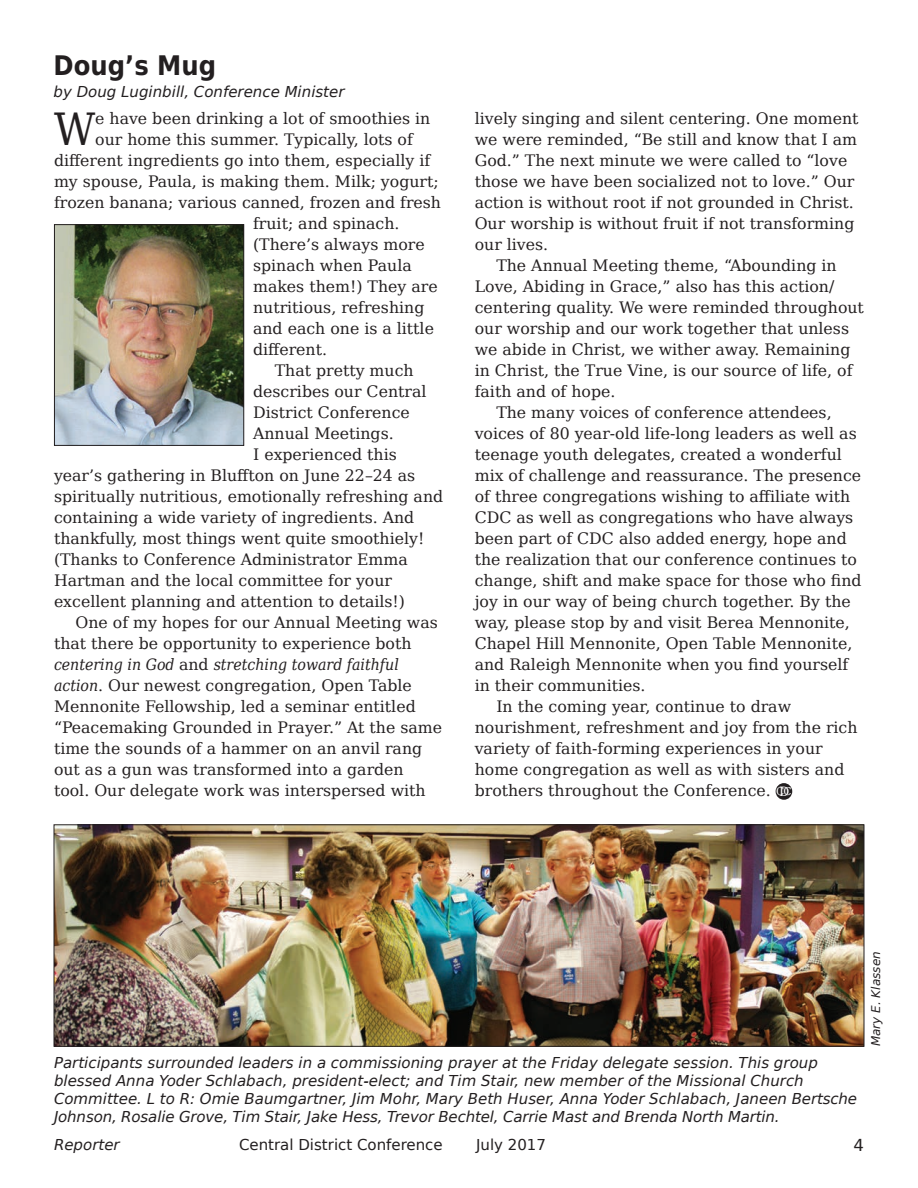
<style>
.page{position:relative;width:918px;height:1188px;background:#fff}
.page>*{position:absolute;margin:0;border:0;box-sizing:border-box;transform-origin:0 0}
.t1{font:44.55px "DejaVu Serif Condensed";color:#231f20}
.t2{font:700 27px "DejaVu Sans Condensed";color:#231f20}
.t3{font:16.5px "DejaVu Sans";color:#231f20}
.t4{font:15.75px/21px "DejaVu Serif";color:#231f20}
.t5{font:italic 15.75px "DejaVu Serif Condensed";color:#231f20}
.t6{font:italic 15px/18px "DejaVu Sans";color:#231f20}
.t7{font:15px "DejaVu Sans";color:#231f20}
.t8{font:italic 12px "DejaVu Sans";color:#231f20}
.t9{font:10.65px "DejaVu Serif";color:#fff}
.s1{font-family:"DejaVu Serif";font-style:normal}
.s2{font-family:"DejaVu Serif Condensed";font-style:italic}
.s3{font-size:12.75px}
</style>
<div class="page">
<img style="left:56px;top:226px;width:186px;height:218px">
<div style="left:54px;top:224px;width:190px;height:222px;border:1px solid #231f20"></div>
<div style="left:776px;top:783px;width:16px;height:17px;background:#231f20;border-radius:50%"></div>
<img style="left:56px;top:826px;width:806px;height:219px">
<div style="left:54px;top:824px;width:810px;height:223px;border:1px solid #231f20"></div>
<h2 class="t2" style="left:54px;top:43px;width:164px">Doug’s Mug</h2>
<p class="t6" style="left:54px;top:83px;width:293px">by Doug Luginbill, Conference Minister</p>
<h1 class="t1" style="left:54px;top:96px;width:43px">W</h1>
<p class="t4" style="left:95px;top:108px;width:337px">e have been drinking a lot of smoothies in</p>
<p class="t4" style="left:95px;top:129px;width:319px">our home this summer. Typically, lots of</p>
<p class="t4" style="left:54px;top:150px;width:378px">different ingredients go into them, especially if</p>
<p class="t4" style="left:54px;top:171px;width:386px">my spouse, Paula, is making them. Milk; yogurt;</p>
<p class="t4" style="left:54px;top:192px;width:389px">frozen banana; various canned, frozen and fresh</p>
<p class="t4" style="left:253px;top:213px;width:148px">fruit; and spinach.</p>
<p class="t4" style="left:253px;top:234px;width:173px">(There’s always more</p>
<p class="t4" style="left:253px;top:255px;width:160px">spinach when Paula</p>
<p class="t4" style="left:253px;top:276px;width:186px">makes them!) They are</p>
<p class="t4" style="left:253px;top:297px;width:173px">nutritious, refreshing</p>
<p class="t4" style="left:253px;top:318px;width:182px">and each one is a little</p>
<p class="t4" style="left:253px;top:339px;width:75px">different.</p>
<p class="t4" style="left:275px;top:360px;width:140px">That pretty much</p>
<p class="t4" style="left:253px;top:381px;width:175px">describes our Central</p>
<p class="t4" style="left:253px;top:402px;width:158px">District Conference</p>
<p class="t4" style="left:253px;top:423px;width:142px">Annual Meetings.</p>
<p class="t4" style="left:253px;top:444px;width:145px">I experienced this</p>
<p class="t4" style="left:54px;top:465px;width:363px">year’s gathering in Bluffton on June 22–24 as</p>
<p class="t4" style="left:54px;top:486px;width:391px">spiritually nutritious, emotionally refreshing and</p>
<p class="t4" style="left:54px;top:507px;width:362px">containing a wide variety of ingredients. And</p>
<p class="t4" style="left:54px;top:528px;width:372px">thankfully, most things went quite smoothiely!</p>
<p class="t4" style="left:54px;top:549px;width:355px">(Thanks to Conference Administrator Emma</p>
<p class="t4" style="left:54px;top:570px;width:340px">Hartman and the local committee for your</p>
<p class="t4" style="left:54px;top:591px;width:353px">excellent planning and attention to details!)</p>
<p class="t4" style="left:76px;top:612px;width:364px">One of my hopes for our Annual Meeting was</p>
<p class="t4" style="left:54px;top:633px;width:359px">that there be opportunity to experience both</p>
<p class="t5" style="left:54px;top:653px;width:346px">centering in God <span class="s1">and</span> stretching toward faithful</p>
<p class="t4" style="left:54px;top:675px;width:390px"><span class="s2">action</span>. Our newest congregation, Open Table Mennonite Fellowship, led a seminar entitled “Peacemaking Grounded in Prayer.” At the same time the sounds of a hammer on an anvil rang out as a gun was transformed into a garden tool. Our delegate work was interspersed with</p>
<p class="t4" style="left:475px;top:108px;width:385px">lively singing and silent centering. One moment we were reminded, “Be still and know that I am God.” The next minute we were called to “love those we have been socialized not to love.” Our action is without root if not grounded in Christ.<br>Our worship is without fruit if not transforming our lives.</p>
<p class="t4" style="left:496px;top:255px;width:342px">The Annual Meeting theme, “Abounding in</p>
<p class="t4" style="left:475px;top:276px;width:361px">Love, Abiding in Grace,” also has this action/</p>
<p class="t4" style="left:475px;top:297px;width:391px">centering quality. We were reminded throughout</p>
<p class="t4" style="left:475px;top:318px;width:376px">our worship and our work together that unless</p>
<p class="t4" style="left:475px;top:339px;width:377px">we abide in Christ, we wither away. Remaining</p>
<p class="t4" style="left:475px;top:360px;width:379px">in Christ, the True Vine, is our source of life, of</p>
<p class="t4" style="left:475px;top:381px;width:142px">faith and of hope.</p>
<p class="t4" style="left:496px;top:402px;width:337px">The many voices of conference attendees,</p>
<p class="t4" style="left:475px;top:423px;width:384px">voices of 80 year-old life-long leaders as well as</p>
<p class="t4" style="left:475px;top:444px;width:369px">teenage youth delegates, created a wonderful</p>
<p class="t4" style="left:475px;top:465px;width:388px">mix of challenge and reassurance. The presence</p>
<p class="t4" style="left:475px;top:486px;width:377px">of three congregations wishing to affiliate with</p>
<p class="t4" style="left:475px;top:507px;width:380px">CDC as well as congregations who have always</p>
<p class="t4" style="left:475px;top:528px;width:374px">been part of CDC also added energy, hope and</p>
<p class="t4" style="left:475px;top:549px;width:384px">the realization that our conference continues to</p>
<p class="t4" style="left:475px;top:570px;width:388px">change, shift and make space for those who find</p>
<p class="t4" style="left:475px;top:591px;width:378px">joy in our way of being church together. By the</p>
<p class="t4" style="left:475px;top:612px;width:377px">way, please stop by and visit Berea Mennonite,</p>
<p class="t4" style="left:475px;top:633px;width:379px">Chapel Hill Mennonite, Open Table Mennonite,</p>
<p class="t4" style="left:475px;top:654px;width:375px">and Raleigh Mennonite when you find yourself</p>
<p class="t4" style="left:475px;top:675px;width:172px">in their communities.</p>
<p class="t4" style="left:496px;top:696px;width:296px">In the coming year, continue to draw</p>
<p class="t4" style="left:475px;top:717px;width:384px">nourishment, refreshment and joy from the rich</p>
<p class="t4" style="left:475px;top:738px;width:349px">variety of faith-forming experiences in your</p>
<p class="t4" style="left:475px;top:759px;width:371px">home congregation as well as with sisters and</p>
<p class="t4" style="left:475px;top:780px;width:298px">brothers throughout the Conference.</p>
<p class="t9" style="left:776px;top:783px;width:17px">C<span class="s3">D</span>C</p>
<p class="t8" style="left:868px;top:1046px;width:96px;rotate:-90deg">Mary E. Klassen</p>
<p class="t6" style="left:54px;top:1054px;width:805px">Participants surrounded leaders in a commissioning prayer at the Friday delegate session. This group blessed Anna Yoder Schlabach, president-elect; and Tim Stair, new member of the Missional Church Committee. L to R: Omie Baumgartner, Jim Mohr, Mary Beth Huser, Anna Yoder Schlabach, Janeen Bertsche Johnson, Rosalie Grove, Tim Stair, Jake Hess, Trevor Bechtel, Carrie Mast and Brenda North Martin.</p>
<p class="t6" style="left:54px;top:1136px;width:67px">Reporter</p>
<p class="t7" style="left:239px;top:1131px;width:205px">Central District Conference</p>
<p class="t7" style="left:476px;top:1131px;width:71px">July 2017</p>
<p class="t3" style="left:854px;top:1131px;width:12px">4</p>
</div>
